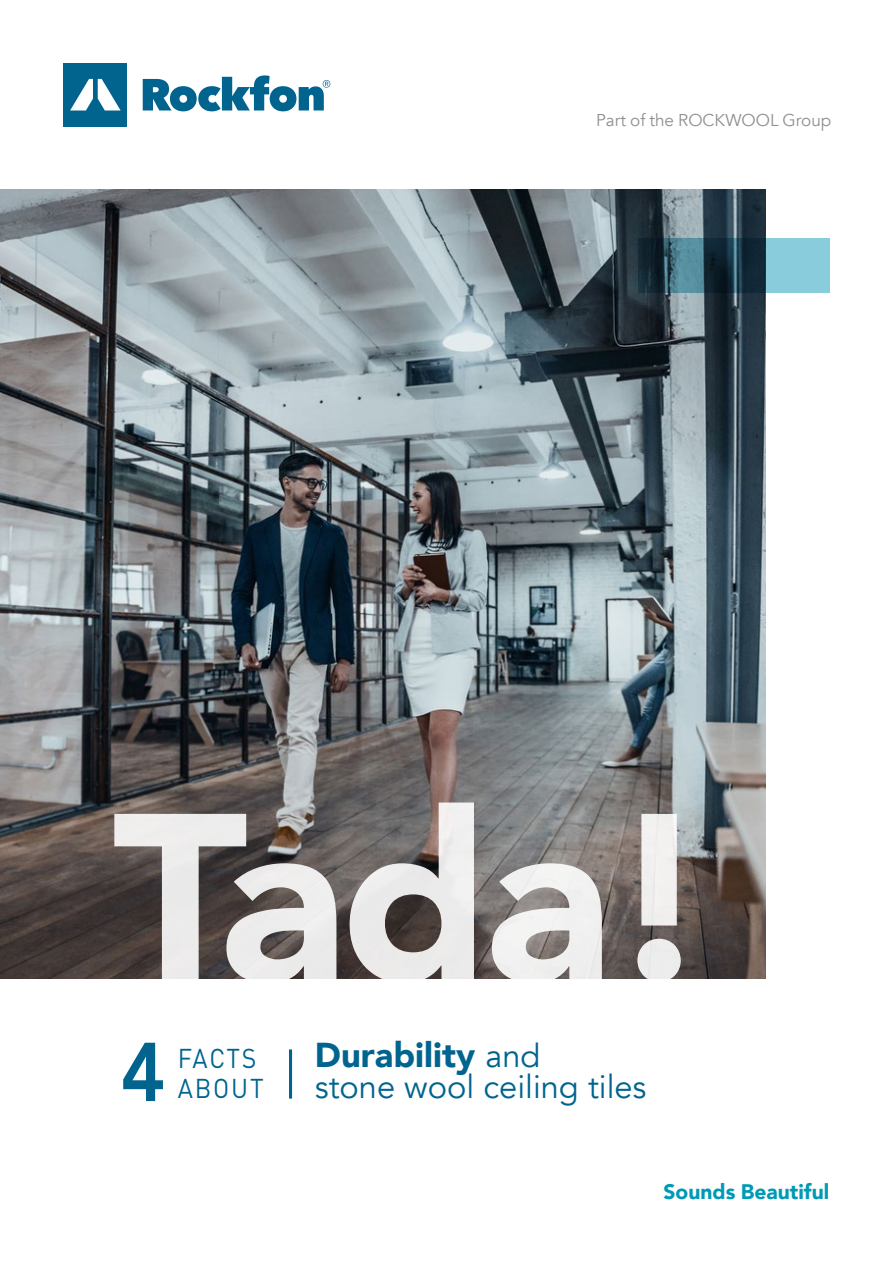
<style>
.page{position:relative;width:893px;height:1263px;background:#fff}
.page>*{position:absolute;margin:0;border:0;box-sizing:border-box;transform-origin:0 0}
.t1{font:900 235.5px "Avenir";color:#fff}
.t2{font:800 82.35px "Avenir";color:#00648f;scale:.92 1}
.t3{font:900 34.5px "Avenir";color:#00648f}
.t4{font:32.7px "Avenir";color:#00648f}
.t5{font:26.85px/30px "DINOT";letter-spacing:.07em;color:#00648f;scale:.93 1}
.t6{font:900 21px "Avenir";color:#009ab4}
.t7{font:17.1px "Avenir";color:#90908f}
.s1{font-weight:400;font-size:32.7px}
</style>
<div class="page">
<div style="left:64px;top:63px;width:63px;height:63px;background:#00648f"></div>
<svg style="left:70px;top:79px;width:51px;height:31px"></svg>
<svg style="left:143px;top:75px;width:187px;height:36px"></svg>
<img style="left:0;top:189px;width:765px;height:789px">
<hr style="left:289px;top:1049px;width:3px;height:49px;background:#00648f">
<svg style="left:638px;top:238px;width:191px;height:55px;background:#46717f"></svg>
<p class="t7" style="left:596px;top:110px;width:237px">Part of the ROCKWOOL Group</p>
<h1 class="t1" style="left:113px;top:697px;width:600px">Tada!</h1>
<h2 class="t2" style="left:121px;top:1008px;width:50px">4</h2>
<h3 class="t5" style="left:178px;top:1043px;width:94px">FACTS<br>ABOUT</h3>
<h3 class="t3" style="left:315px;top:1026px;width:227px">Durability <span class="s1">and</span></h3>
<h3 class="t4" style="left:315px;top:1067px;width:333px">stone wool ceiling tiles</h3>
<p class="t6" style="left:664px;top:1174px;width:167px">Sounds Beautiful</p>
</div>
